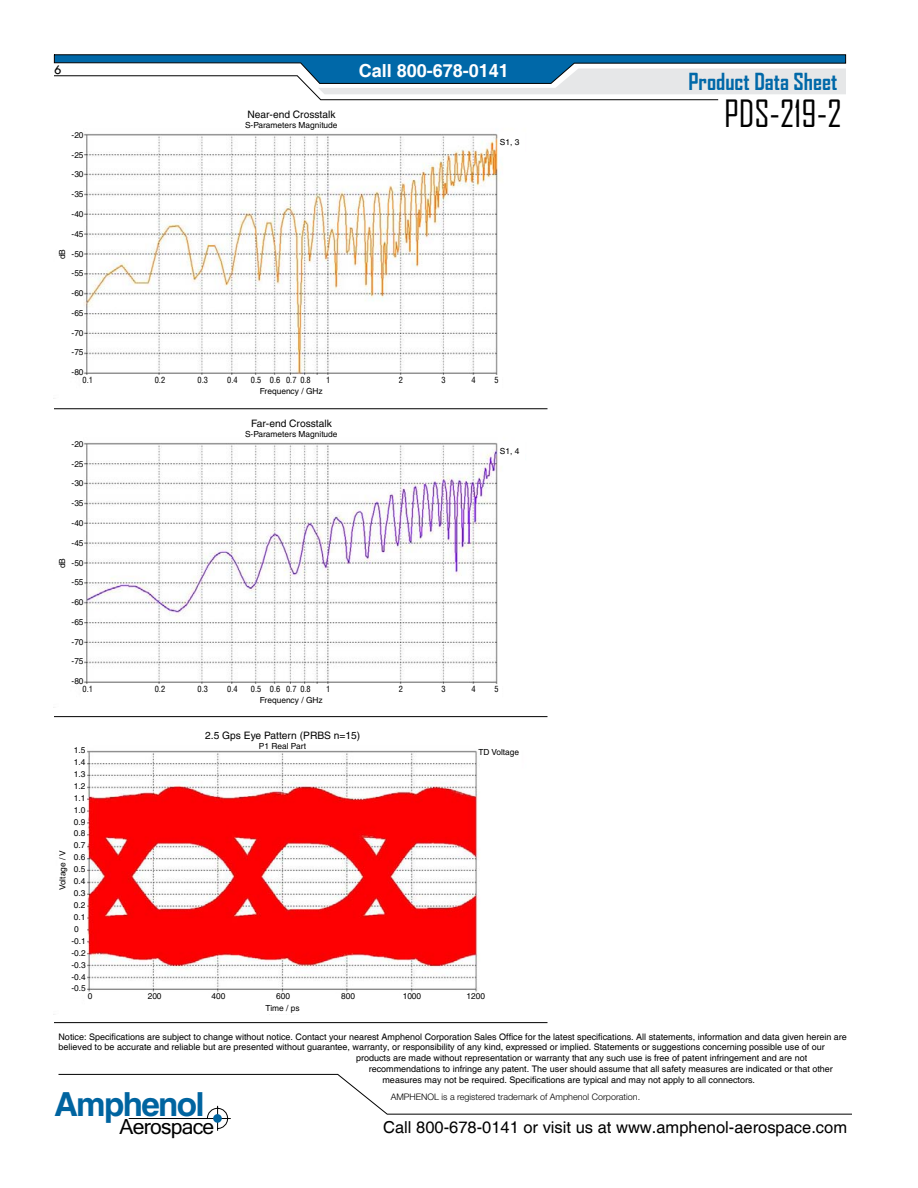
<style>
.page{position:relative;width:918px;height:1188px;background:#fff}
.page>*{position:absolute;margin:0;border:0;box-sizing:border-box;transform-origin:0 0}
.t1{font:36px "Agency FB";color:#000}
.t2{font:33.15px "Kartika";letter-spacing:-.02em;color:#000}
.t3{font:700 33.15px "Helvetica";letter-spacing:-.05em;color:#0064a0}
.t4{font:700 22.5px "Agency FB";color:#0068a8}
.t5{font:700 18px "Helvetica";color:#fff}
.t6{font:16.5px "Helvetica";color:#000}
.t7{font:13.5px "Tw Cen";color:#000}
.t8{font:10.2px "Helvetica";color:#000}
.t9{font:9px "Helvetica";color:#000}
.t10{font:300 9px "Helvetica Neue";color:#000}
.t11{font:8.4px/12px "Helvetica";color:#000;text-align:justify}
.t12{font:condensed 8.4px "Helvetica";color:#000}
</style>
<div class="page">
<svg style="left:53px;top:54px;width:793px;height:46px"></svg>
<svg style="left:58px;top:1074px;width:794px;height:57px"></svg>
<img style="left:87px;top:750px;width:393px;height:265px">
<div style="left:85px;top:994px;width:405px;height:19px;background:#fff"></div>
<img style="left:83px;top:443px;width:415px;height:241px">
<img style="left:83px;top:134px;width:415px;height:241px">
<hr style="left:54px;top:408px;width:494px;height:1px;background:#000">
<hr style="left:54px;top:716px;width:494px;height:1px;background:#000">
<hr style="left:54px;top:1022px;width:494px;height:1px;background:#000">
<h3 class="t7" style="left:54px;top:61px;width:9px">6</h3>
<p class="t8" style="left:247px;top:109px;width:90px">Near-end Crosstalk</p>
<p class="t11" style="left:245px;top:119px;width:94px">S-Parameters Magnitude</p>
<h3 class="t5" style="left:359px;top:59px;width:152px">Call 800-678-0141</h3>
<p class="t11" style="left:72px;top:129px;width:14px">-20</p>
<p class="t11" style="left:72px;top:149px;width:14px">-25</p>
<p class="t11" style="left:72px;top:168px;width:14px">-30</p>
<p class="t11" style="left:72px;top:188px;width:14px">-35</p>
<p class="t11" style="left:72px;top:208px;width:14px">-40</p>
<p class="t11" style="left:72px;top:228px;width:14px">-45</p>
<p class="t11" style="left:72px;top:248px;width:14px">-50</p>
<p class="t11" style="left:72px;top:267px;width:14px">-55</p>
<p class="t11" style="left:72px;top:287px;width:14px">-60</p>
<p class="t11" style="left:72px;top:307px;width:14px">-65</p>
<p class="t11" style="left:72px;top:327px;width:14px">-70</p>
<p class="t11" style="left:72px;top:346px;width:14px">-75</p>
<p class="t11" style="left:72px;top:366px;width:14px">-80</p>
<p class="t12" style="left:83px;top:374px;width:12px">0.1</p>
<p class="t12" style="left:155px;top:374px;width:12px">0.2</p>
<p class="t12" style="left:197px;top:374px;width:12px">0.3</p>
<p class="t12" style="left:227px;top:374px;width:12px">0.4</p>
<p class="t12" style="left:251px;top:374px;width:61px">0.5 0.6 0.7 0.8</p>
<p class="t12" style="left:326px;top:374px;width:6px">1</p>
<p class="t12" style="left:399px;top:374px;width:6px">2</p>
<p class="t12" style="left:442px;top:374px;width:6px">3</p>
<p class="t12" style="left:471px;top:374px;width:6px">4</p>
<p class="t12" style="left:495px;top:374px;width:6px">5</p>
<p class="t11" style="left:500px;top:136px;width:21px">S1, 3</p>
<p class="t11" style="left:56px;top:259px;width:12px;rotate:-90deg">dB</p>
<p class="t11" style="left:260px;top:385px;width:64px">Frequency / GHz</p>
<p class="t8" style="left:251px;top:418px;width:82px">Far-end Crosstalk</p>
<p class="t11" style="left:245px;top:428px;width:94px">S-Parameters Magnitude</p>
<p class="t11" style="left:72px;top:438px;width:14px">-20</p>
<p class="t11" style="left:72px;top:458px;width:14px">-25</p>
<p class="t11" style="left:72px;top:477px;width:14px">-30</p>
<p class="t11" style="left:72px;top:497px;width:14px">-35</p>
<p class="t11" style="left:72px;top:517px;width:14px">-40</p>
<p class="t11" style="left:72px;top:537px;width:14px">-45</p>
<p class="t11" style="left:72px;top:557px;width:14px">-50</p>
<p class="t11" style="left:72px;top:576px;width:14px">-55</p>
<p class="t11" style="left:72px;top:596px;width:14px">-60</p>
<p class="t11" style="left:72px;top:616px;width:14px">-65</p>
<p class="t11" style="left:72px;top:636px;width:14px">-70</p>
<p class="t11" style="left:72px;top:655px;width:14px">-75</p>
<p class="t11" style="left:72px;top:675px;width:14px">-80</p>
<p class="t12" style="left:83px;top:683px;width:12px">0.1</p>
<p class="t12" style="left:155px;top:683px;width:12px">0.2</p>
<p class="t12" style="left:197px;top:683px;width:12px">0.3</p>
<p class="t12" style="left:227px;top:683px;width:12px">0.4</p>
<p class="t12" style="left:251px;top:683px;width:61px">0.5 0.6 0.7 0.8</p>
<p class="t12" style="left:326px;top:683px;width:6px">1</p>
<p class="t12" style="left:399px;top:683px;width:6px">2</p>
<p class="t12" style="left:442px;top:683px;width:6px">3</p>
<p class="t12" style="left:471px;top:683px;width:6px">4</p>
<p class="t12" style="left:495px;top:683px;width:6px">5</p>
<p class="t11" style="left:500px;top:445px;width:21px">S1, 4</p>
<p class="t11" style="left:56px;top:568px;width:12px;rotate:-90deg">dB</p>
<p class="t11" style="left:74px;top:744px;width:13px">1.5<br>1.4<br>1.3<br>1.2<br>1.1<br>1.0<br>0.9<br>0.8<br>0.7<br>0.6<br>0.5</p>
<p class="t11" style="left:57px;top:890px;width:41px;rotate:-90deg">Voltage / V</p>
<p class="t11" style="left:74px;top:875px;width:13px">0.4<br>0.3<br>0.2<br>0.1<br>0</p>
<p class="t11" style="left:260px;top:694px;width:64px">Frequency / GHz</p>
<p class="t8" style="left:205px;top:729px;width:157px">2.5 Gps Eye Pattern (PRBS n=15)</p>
<p class="t11" style="left:259px;top:740px;width:49px">P1 Real Part</p>
<p class="t11" style="left:478px;top:746px;width:42px">TD Voltage</p>
<p class="t11" style="left:72px;top:935px;width:16px">-0.1 -0.2 -0.3 -0.4 -0.5</p>
<p class="t11" style="left:88px;top:990px;width:6px">0</p>
<p class="t11" style="left:148px;top:990px;width:15px">200</p>
<p class="t11" style="left:211px;top:990px;width:15px">400</p>
<p class="t11" style="left:276px;top:990px;width:15px">600</p>
<p class="t11" style="left:341px;top:990px;width:15px">800</p>
<p class="t11" style="left:403px;top:990px;width:20px">1000</p>
<p class="t11" style="left:466px;top:990px;width:20px">1200</p>
<p class="t11" style="left:265px;top:1002px;width:36px">Time / ps</p>
<h3 class="t4" style="left:688px;top:68px;width:150px">Product Data Sheet</h3>
<h1 class="t1" style="left:724px;top:92px;width:119px">PDS-219-2</h1>
<p class="t9" style="left:58px;top:1031px;width:790px">Notice: Specifications are subject to change without notice. Contact your nearest Amphenol Corporation Sales Office for the latest specifications. All statements, information and data given herein are</p>
<p class="t9" style="left:58px;top:1042px;width:768px">believed to be accurate and reliable but are presented without guarantee, warranty, or responsibility of any kind, expressed or implied. Statements or suggestions concerning possible use of our</p>
<p class="t9" style="left:356px;top:1053px;width:453px">products are made without representation or warranty that any such use is free of patent infringement and are not</p>
<p class="t9" style="left:369px;top:1064px;width:466px">recommendations to infringe any patent. The user should assume that all safety measures are indicated or that other</p>
<p class="t9" style="left:382px;top:1074px;width:374px">measures may not be required. Specifications are typical and may not apply to all connectors.</p>
<p class="t10" style="left:391px;top:1091px;width:251px">AMPHENOL is a registered trademark of Amphenol Corporation.</p>
<h2 class="t3" style="left:54px;top:1084px;width:152px">Amphenol</h2>
<h2 class="t2" style="left:120px;top:1111px;width:96px">Aerospace</h2>
<h3 class="t6" style="left:383px;top:1118px;width:465px">Call 800-678-0141 or visit us at www.amphenol-aerospace.com</h3>
</div>
